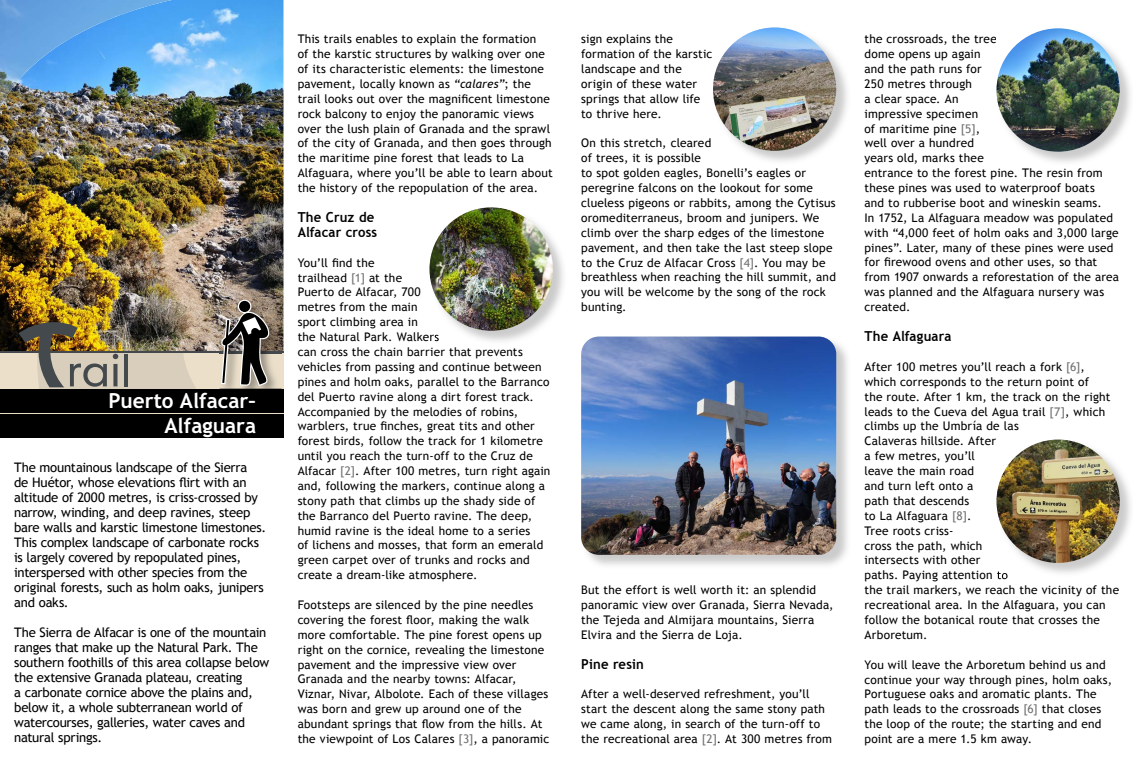
<style>
.page{position:relative;width:1134px;height:780px;background:#fff}
.page>*{position:absolute;margin:0;border:0;box-sizing:border-box;transform-origin:0 0}
.t1{font:700 20.75px/24.9px "Trebuchet MS";color:#fff;text-align:right}
.t2{font:700 13.75px/14.9px "Trebuchet MS";letter-spacing:.01em;color:#000;scale:.95 1}
.t3{font:13.12px/15px "Trebuchet MS";letter-spacing:-.02em;color:#000}
.t4{font:11.88px/14.9px "Trebuchet MS";letter-spacing:.015em;color:#000}
.s1{font-style:italic}
.s2{color:#707172}
</style>
<div class="page">
<img style="left:0;top:0;width:283px;height:351px">
<img style="left:0;top:0;width:86px;height:72px">
<img style="left:86px;top:0;width:86px;height:30px">
<img style="left:0;top:72px;width:26px;height:36px">
<div style="left:0;top:353px;width:283px;height:83px;background:#ebdfca"></div>
<div style="left:0;top:388px;width:283px;height:24px;background:#000"></div>
<div style="left:0;top:414px;width:283px;height:23px;background:#000"></div>
<hr style="left:0;top:351px;width:283px;height:2px;background:#44494d">
<img style="left:19px;top:322px;width:178px;height:67px">
<img style="left:220px;top:297px;width:62px;height:92px">
<svg style="left:221px;top:299px;width:48px;height:87px;background:#756f68"></svg>
<img style="left:1007px;top:32px;width:124px;height:130px">
<img style="left:996px;top:28px;width:124px;height:124px;border-radius:62px">
<img style="left:1007px;top:450px;width:124px;height:123px">
<svg style="left:997px;top:570px;width:11px;height:7px"></svg>
<img style="left:996px;top:439px;width:124px;height:124px;border-radius:62px">
<img style="left:589px;top:343px;width:259px;height:222px">
<img style="left:581px;top:336px;width:255px;height:219px">
<img style="left:430px;top:211px;width:133px;height:131px">
<svg style="left:430px;top:332px;width:9px;height:9px"></svg>
<img style="left:429px;top:207px;width:124px;height:124px;border-radius:62px">
<img style="left:713px;top:36px;width:134px;height:125px">
<img style="left:713px;top:27px;width:123px;height:124px;border-radius:62px">
<h1 class="t1" style="left:108px;top:388px;width:149px">Puerto Alfacar–<br>Alfaguara</h1>
<p class="t3" style="left:14px;top:459px;width:254px">The mountainous landscape of the Sierra<br>de Huétor, whose elevations flirt with an altitude of 2000 metres, is criss-crossed by narrow, winding, and deep ravines, steep bare walls and karstic limestone limestones.<br>This complex landscape of carbonate rocks is largely covered by repopulated pines, interspersed with other species from the original forests, such as holm oaks, junipers and oaks.</p>
<p class="t3" style="left:14px;top:624px;width:257px">The Sierra de Alfacar is one of the mountain ranges that make up the Natural Park. The southern foothills of this area collapse below the extensive Granada plateau, creating<br>a carbonate cornice above the plains and, below it, a whole subterranean world of watercourses, galleries, water caves and natural springs.</p>
<p class="t4" style="left:298px;top:32px;width:257px">This trails enables to explain the formation<br>of the karstic structures by walking over one of its characteristic elements: the limestone pavement, locally known as <span class="s1">“calares”</span>; the trail looks out over the magnificent limestone rock balcony to enjoy the panoramic views over the lush plain of Granada and the sprawl of the city of Granada, and then goes through the maritime pine forest that leads to La Alfaguara, where you’ll be able to learn about the history of the repopulation of the area.</p>
<p class="t2" style="left:298px;top:209px;width:85px">The Cruz de<br>Alfacar cross</p>
<p class="t4" style="left:298px;top:255px;width:254px">You’ll find the<br>trailhead <span class="s2">[1]</span> at the<br>Puerto de Alfacar, 700<br>metres from the main<br>sport climbing area in<br>the Natural Park. Walkers<br>can cross the chain barrier that prevents vehicles from passing and continue between pines and holm oaks, parallel to the Barranco del Puerto ravine along a dirt forest track.<br>Accompanied by the melodies of robins, warblers, true finches, great tits and other forest birds, follow the track for 1 kilometre until you reach the turn-off to the Cruz de Alfacar <span class="s2">[2]</span>. After 100 metres, turn right again and, following the markers, continue along a stony path that climbs up the shady side of the Barranco del Puerto ravine. The deep, humid ravine is the ideal home to a series<br>of lichens and mosses, that form an emerald green carpet over of trunks and rocks and create a dream-like atmosphere.</p>
<p class="t4" style="left:298px;top:597px;width:253px">Footsteps are silenced by the pine needles covering the forest floor, making the walk more comfortable. The pine forest opens up right on the cornice, revealing the limestone pavement and the impressive view over Granada and the nearby towns: Alfacar, Viznar, Nivar, Albolote. Each of these villages was born and grew up around one of the abundant springs that flow from the hills. At the viewpoint of Los Calares <span class="s2">[3]</span>, a panoramic</p>
<p class="t4" style="left:581px;top:32px;width:133px">sign explains the formation of the karstic landscape and the origin of these water springs that allow life to thrive here.</p>
<p class="t4" style="left:581px;top:136px;width:256px">On this stretch, cleared<br>of trees, it is possible<br>to spot golden eagles, Bonelli’s eagles or peregrine falcons on the lookout for some clueless pigeons or rabbits, among the Cytisus oromediterraneus, broom and junipers. We climb over the sharp edges of the limestone pavement, and then take the last steep slope to the Cruz de Alfacar Cross <span class="s2">[4]</span>. You may be breathless when reaching the hill summit, and you will be welcome by the song of the rock bunting.</p>
<p class="t4" style="left:581px;top:582px;width:254px">But the effort is well worth it: an splendid panoramic view over Granada, Sierra Nevada, the Tejeda and Almijara mountains, Sierra Elvira and the Sierra de Loja.</p>
<p class="t2" style="left:581px;top:656px;width:68px">Pine resin</p>
<p class="t4" style="left:581px;top:687px;width:252px">After a well-deserved refreshment, you’ll start the descent along the same stony path we came along, in search of the turn-off to the recreational area <span class="s2">[2]</span>. At 300 metres from</p>
<p class="t4" style="left:864px;top:32px;width:256px">the crossroads, the tree<br>dome opens up again<br>and the path runs for<br>250 metres through<br>a clear space. An<br>impressive specimen<br>of maritime pine <span class="s2">[5]</span>,<br>well over a hundred<br>years old, marks thee<br>entrance to the forest pine. The resin from these pines was used to waterproof boats<br>and to rubberise boot and wineskin seams.<br>In 1752, La Alfaguara meadow was populated with “4,000 feet of holm oaks and 3,000 large pines”. Later, many of these pines were used for firewood ovens and other uses, so that from 1907 onwards a reforestation of the area was planned and the Alfaguara nursery was created.</p>
<p class="t2" style="left:864px;top:329px;width:93px">The Alfaguara</p>
<p class="t4" style="left:864px;top:359px;width:256px">After 100 metres you’ll reach a fork <span class="s2">[6]</span>, which corresponds to the return point of<br>the route. After 1 km, the track on the right leads to the Cueva del Agua trail <span class="s2">[7]</span>, which climbs up the Umbría de las<br>Calaveras hillside. After<br>a few metres, you’ll<br>leave the main road<br>and turn left onto a<br>path that descends<br>to La Alfaguara <span class="s2">[8]</span>.<br>Tree roots criss-<br>cross the path, which<br>intersects with other<br>paths. Paying attention to<br>the trail markers, we reach the vicinity of the recreational area. In the Alfaguara, you can follow the botanical route that crosses the<br>Arboretum.</p>
<p class="t4" style="left:864px;top:657px;width:249px">You will leave the Arboretum behind us and continue your way through pines, holm oaks, Portuguese oaks and aromatic plants. The path leads to the crossroads <span class="s2">[6]</span> that closes the loop of the route; the starting and end point are a mere 1.5 km away.</p>
</div>
